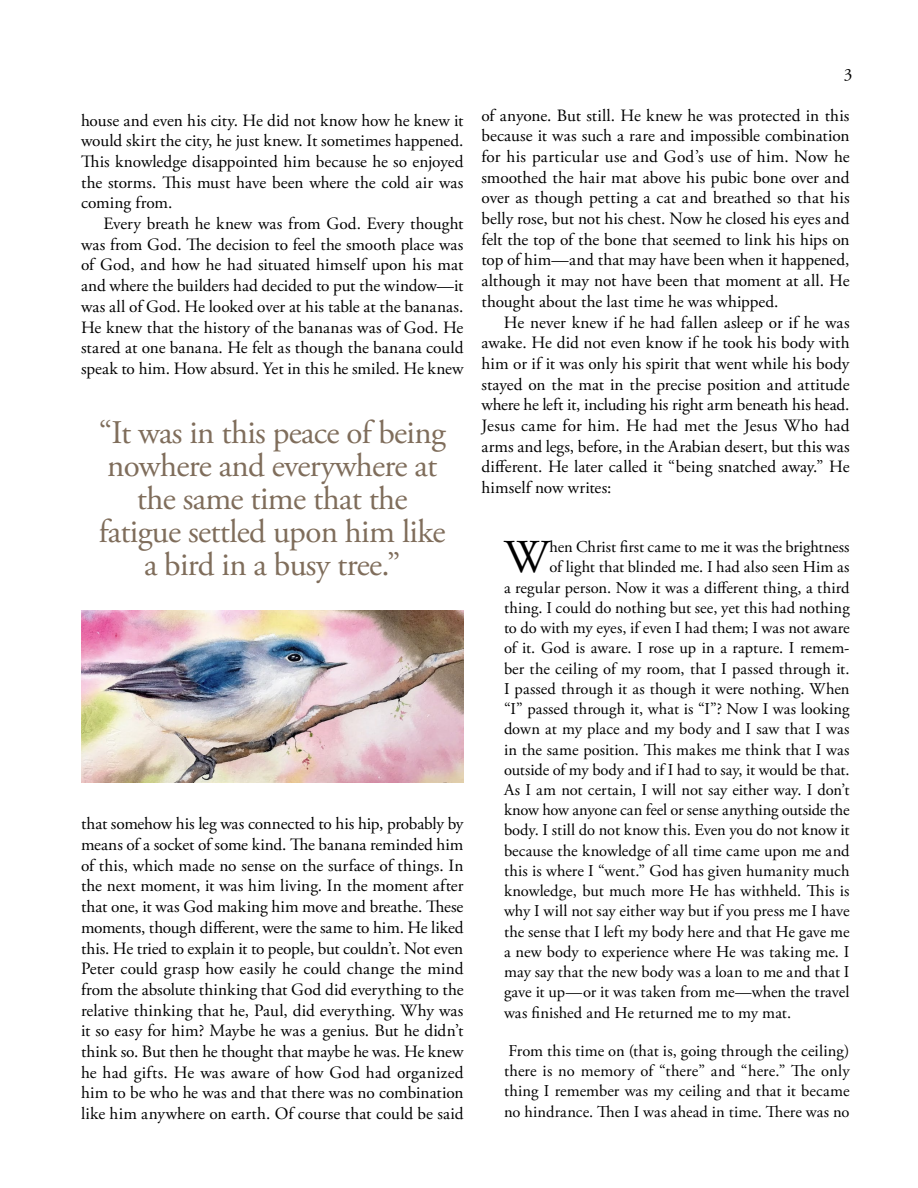
<style>
.page{position:relative;width:918px;height:1188px;background:#fff}
.page>*{position:absolute;margin:0;border:0;box-sizing:border-box;transform-origin:0 0}
.t1{font:47.1px "Adobe Garamond Pro";color:#000}
.t2{font:33px/33px "Adobe Garamond Pro";letter-spacing:-.02em;color:#7f6d5b;text-align:center}
.t3{font:17.25px/20.7px "Adobe Garamond Pro";color:#000;text-align:justify}
.t4{font:16.5px/20.2px "Adobe Garamond Pro";letter-spacing:.005em;color:#000;text-align:justify}
.t5{font:16.5px "Adobe Garamond Pro";letter-spacing:-.015em;color:#000}
</style>
<div class="page">
<img style="left:81px;top:611px;width:383px;height:171px">
<p class="t3" style="left:81px;top:110px;width:384px">house and even his city. He did not know how he knew it would skirt the city, he just knew. It sometimes happened.<br>This knowledge disappointed him because he so enjoyed the storms. This must have been where the cold air was coming from.</p>
<p class="t3" style="left:81px;top:214px;width:384px;text-indent:22px">Every breath he knew was from God. Every thought was from God. The decision to feel the smooth place was of God, and how he had situated himself upon his mat and where the builders had decided to put the window—it was all of God. He looked over at his table at the bananas.<br>He knew that the history of the bananas was of God. He stared at one banana. He felt as though the banana could speak to him. How absurd. Yet in this he smiled. He knew</p>
<h2 class="t2" style="left:99px;top:417px;width:349px">“It was in this peace of being nowhere and everywhere at the same time that the fatigue settled upon him like a bird in a busy tree.”</h2>
<p class="t3" style="left:81px;top:814px;width:384px">that somehow his leg was connected to his hip, probably by means of a socket of some kind. The banana reminded him of this, which made no sense on the surface of things. In the next moment, it was him living. In the moment after that one, it was God making him move and breathe. These moments, though different, were the same to him. He liked this. He tried to explain it to people, but couldn’t. Not even Peter could grasp how easily he could change the mind from the absolute thinking that God did everything to the relative thinking that he, Paul, did everything. Why was it so easy for him? Maybe he was a genius. But he didn’t think so. But then he thought that maybe he was. He knew he had gifts. He was aware of how God had organized him to be who he was and that there was no combination like him anywhere on earth. Of course that could be said</p>
<p class="t3" style="left:844px;top:64px;width:10px">3</p>
<p class="t3" style="left:481px;top:105px;width:370px">of anyone. But still. He knew he was protected in this because it was such a rare and impossible combination for his particular use and God’s use of him. Now he smoothed the hair mat above his pubic bone over and over as though petting a cat and breathed so that his belly rose, but not his chest. Now he closed his eyes and felt the top of the bone that seemed to link his hips on top of him—and that may have been when it happened, although it may not have been that moment at all. He thought about the last time he was whipped.</p>
<p class="t3" style="left:481px;top:312px;width:370px;text-indent:22px">He never knew if he had fallen asleep or if he was awake. He did not even know if he took his body with him or if it was only his spirit that went while his body stayed on the mat in the precise position and attitude where he left it, including his right arm beneath his head.<br>Jesus came for him. He had met the Jesus Who had arms and legs, before, in the Arabian desert, but this was different. He later called it “being snatched away.” He himself now writes:</p>
<h1 class="t1" style="left:504px;top:529px;width:47px">W</h1>
<p class="t4" style="left:549px;top:537px;width:302px">hen Christ first came to me it was the brightness</p>
<p class="t4" style="left:549px;top:558px;width:302px">of light that blinded me. I had also seen Him as</p>
<p class="t4" style="left:504px;top:578px;width:347px">a regular person. Now it was a different thing, a third</p>
<p class="t4" style="left:504px;top:598px;width:347px">thing. I could do nothing but see, yet this had nothing</p>
<p class="t4" style="left:504px;top:618px;width:347px">to do with my eyes, if even I had them; I was not aware</p>
<p class="t4" style="left:504px;top:639px;width:347px">of it. God is aware. I rose up in a rapture. I remem-</p>
<p class="t4" style="left:504px;top:659px;width:347px">ber the ceiling of my room, that I passed through it.</p>
<p class="t4" style="left:504px;top:679px;width:347px">I passed through it as though it were nothing. When</p>
<p class="t4" style="left:504px;top:699px;width:347px">“I” passed through it, what is “I”? Now I was looking</p>
<p class="t4" style="left:504px;top:719px;width:347px">down at my place and my body and I saw that I was</p>
<p class="t4" style="left:504px;top:740px;width:347px">in the same position. This makes me think that I was</p>
<p class="t4" style="left:504px;top:760px;width:347px">outside of my body and if I had to say, it would be that.</p>
<p class="t4" style="left:504px;top:780px;width:347px">As I am not certain, I will not say either way. I don’t</p>
<p class="t5" style="left:504px;top:800px;width:347px">know how anyone can feel or sense anything outside the</p>
<p class="t4" style="left:504px;top:821px;width:347px">body. I still do not know this. Even you do not know it</p>
<p class="t4" style="left:504px;top:841px;width:347px">because the knowledge of all time came upon me and</p>
<p class="t4" style="left:504px;top:861px;width:347px">this is where I “went.” God has given humanity much</p>
<p class="t4" style="left:504px;top:881px;width:347px">knowledge, but much more He has withheld. This is</p>
<p class="t4" style="left:504px;top:902px;width:347px">why I will not say either way but if you press me I have</p>
<p class="t4" style="left:504px;top:922px;width:347px">the sense that I left my body here and that He gave me</p>
<p class="t4" style="left:504px;top:942px;width:347px">a new body to experience where He was taking me. I</p>
<p class="t4" style="left:504px;top:962px;width:347px">may say that the new body was a loan to me and that I</p>
<p class="t4" style="left:504px;top:983px;width:347px">gave it up—or it was taken from me—when the travel</p>
<p class="t4" style="left:504px;top:1003px;width:289px">was finished and He returned me to my mat.</p>
<p class="t4" style="left:504px;top:1041px;width:347px">From this time on (that is, going through the ceiling) there is no memory of “there” and “here.” The only thing I remember was my ceiling and that it became no hindrance. Then I was ahead in time. There was no</p>
</div>
